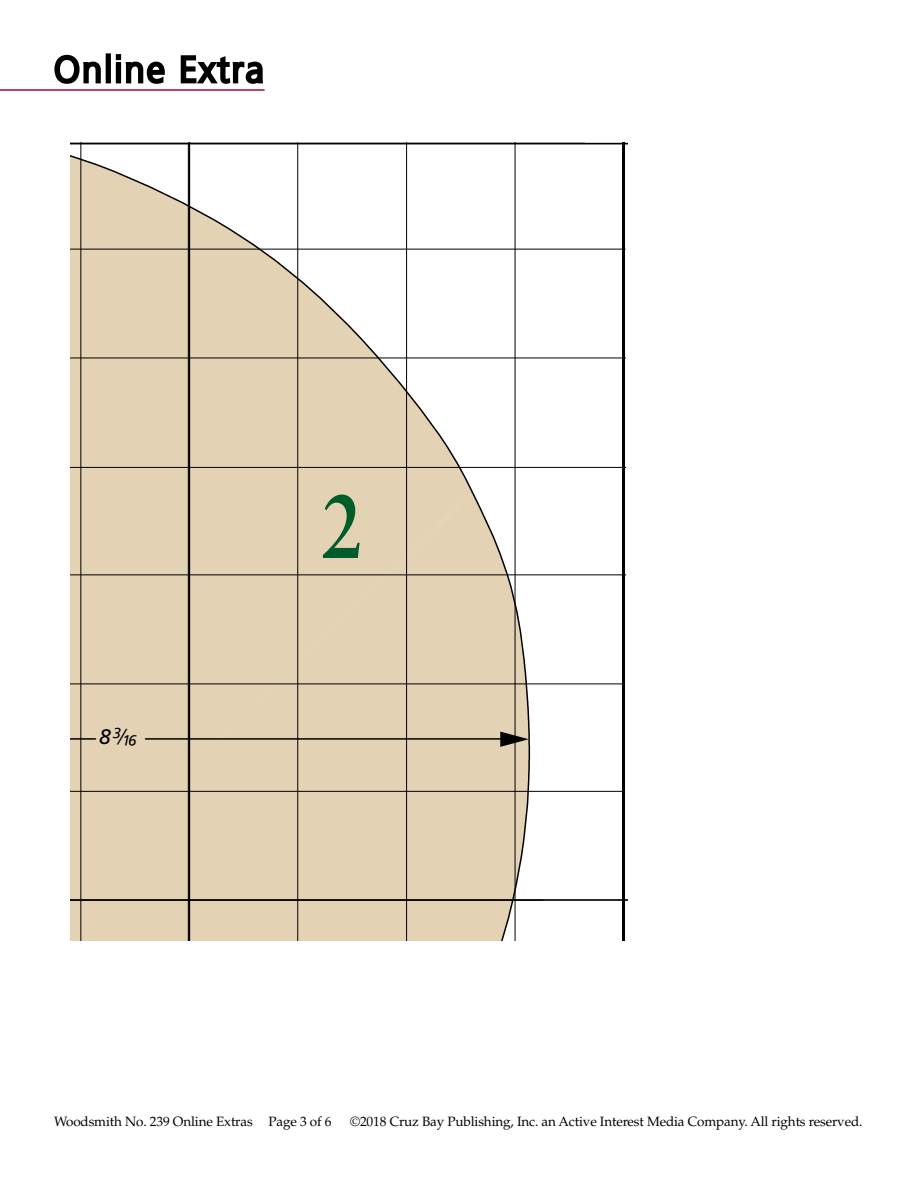
<style>
.page{position:relative;width:918px;height:1188px;background:#fff}
.page>*{position:absolute;margin:0;border:0;box-sizing:border-box;transform-origin:0 0}
.t1{font:700 90px "Sabon LT Std";color:#005c28;scale:.85 1}
.t2{font:italic 21px "Frutiger FE";color:#000}
.t3{font:13.5px "Palatino LT Std";letter-spacing:-.01em;color:#000}
.s1{font-family:"Frutiger"}
</style>
<div class="page">
<svg style="left:54px;top:54px;width:47px;height:30px"></svg>
<div style="left:106px;top:53px;width:5px;height:30px;border:3px solid #000"></div>
<svg style="left:116px;top:54px;width:49px;height:30px"></svg>
<svg style="left:180px;top:55px;width:83px;height:29px"></svg>
<hr style="left:0;top:89px;width:265px;height:2px;background:#a90533">
<svg style="left:70px;top:144px;width:404px;height:346px"></svg>
<div style="left:70px;top:490px;width:461px;height:450px;background:#e4d2b4"></div>
<hr style="left:406px;top:143px;width:1px;height:797px;background:#000">
<hr style="left:188px;top:143px;width:1px;height:797px;background:#000">
<hr style="left:81px;top:143px;width:1px;height:797px;background:#000">
<hr style="left:297px;top:143px;width:1px;height:797px;background:#000">
<hr style="left:515px;top:143px;width:1px;height:797px;background:#000">
<hr style="left:70px;top:143px;width:557px;height:1px;background:#000">
<hr style="left:70px;top:249px;width:555px;height:1px;background:#000">
<hr style="left:70px;top:467px;width:556px;height:1px;background:#000">
<hr style="left:70px;top:575px;width:556px;height:1px;background:#000">
<hr style="left:70px;top:358px;width:556px;height:1px;background:#000">
<hr style="left:70px;top:684px;width:554px;height:1px;background:#000">
<hr style="left:70px;top:791px;width:554px;height:1px;background:#000">
<hr style="left:146px;top:738px;width:359px;height:2px;background:#000">
<svg style="left:500px;top:732px;width:29px;height:15px"></svg>
<hr style="left:70px;top:738px;width:26px;height:2px;background:#000">
<hr style="left:189px;top:143px;width:1px;height:797px;background:#000">
<hr style="left:622px;top:143px;width:3px;height:797px;background:#000">
<hr style="left:70px;top:899px;width:557px;height:2px;background:#000">
<hr style="left:70px;top:494px;width:4px;height:47px;background:#e4d2b4">
<h2 class="t2" style="left:99px;top:727px;width:39px"><span class="s1">8</span>#/16</h2>
<h1 class="t1" style="left:321px;top:471px;width:52px">2</h1>
<p class="t3" style="left:54px;top:1113px;width:279px">Woodsmith No. 239 Online Extras Page 3 of 6</p>
<p class="t3" style="left:350px;top:1113px;width:514px">©2018 Cruz Bay Publishing, Inc. an Active Interest Media Company. All rights reserved.</p>
</div>
